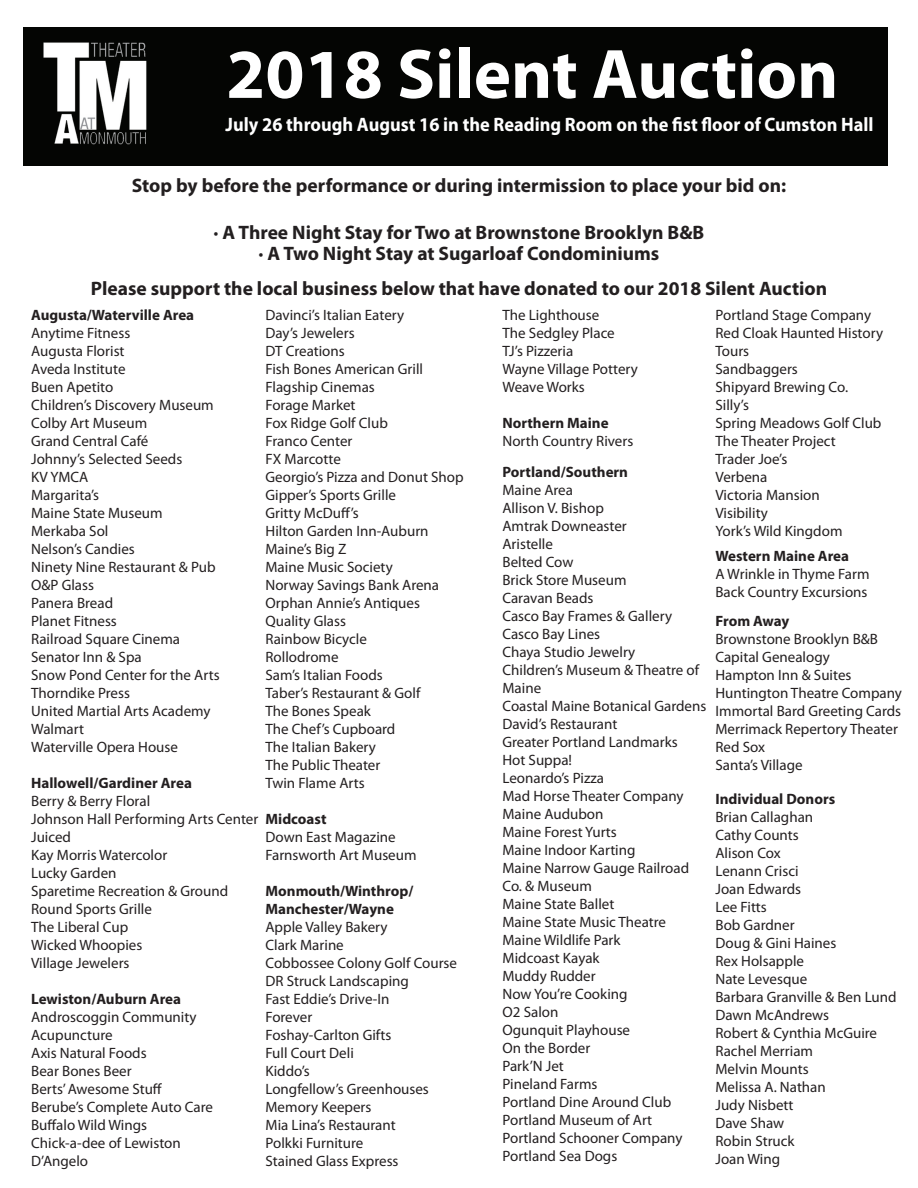
<style>
.page{position:relative;width:918px;height:1188px;background:#fff}
.page>*{position:absolute;margin:0;border:0;box-sizing:border-box;transform-origin:0 0}
.t1{font:700 70.5px "Myriad Pro";color:#fff}
.t2{font:700 19.5px/21px "Myriad Pro";color:#231f20;text-align:center}
.t3{font:700 19.5px "Myriad Pro";color:#fff;scale:.94 1}
.t4{font:15px/18px "Myriad Pro";color:#231f20}
.t5{font:700 15px/18px "Myriad Pro";color:#231f20}
</style>
<div class="page">
<div style="left:23px;top:27px;width:864px;height:139px;background:#040503"></div>
<img style="left:43px;top:42px;width:104px;height:103px">
<h1 class="t1" style="left:226px;top:28px;width:614px">2018 Silent Auction</h1>
<h2 class="t3" style="left:226px;top:112px;width:691px">July 26 through August 16 in the Reading Room on the fist floor of Cumston Hall</h2>
<h2 class="t2" style="left:132px;top:174px;width:656px">Stop by before the performance or during intermission to place your bid on:</h2>
<h2 class="t2" style="left:214px;top:221px;width:492px">· A Three Night Stay for Two at Brownstone Brooklyn B&amp;B · A Two Night Stay at Sugarloaf Condominiums</h2>
<h2 class="t2" style="left:91px;top:277px;width:738px">Please support the local business below that have donated to our 2018 Silent Auction</h2>
<p class="t5" style="left:31px;top:306px;width:165px">Augusta/Waterville Area</p>
<p class="t4" style="left:31px;top:324px;width:190px">Anytime Fitness<br>Augusta Florist<br>Aveda Institute<br>Buen Apetito<br>Children’s Discovery Museum<br>Colby Art Museum<br>Grand Central Café<br>Johnny’s Selected Seeds<br>KV YMCA<br>Margarita’s<br>Maine State Museum<br>Merkaba Sol<br>Nelson’s Candies<br>Ninety Nine Restaurant &amp; Pub<br>O&amp;P Glass<br>Panera Bread<br>Planet Fitness<br>Railroad Square Cinema<br>Senator Inn &amp; Spa<br>Snow Pond Center for the Arts<br>Thorndike Press<br>United Martial Arts Academy<br>Walmart<br>Waterville Opera House</p>
<p class="t5" style="left:31px;top:774px;width:162px">Hallowell/Gardiner Area</p>
<p class="t4" style="left:31px;top:792px;width:229px">Berry &amp; Berry Floral<br>Johnson Hall Performing Arts Center<br>Juiced<br>Kay Morris Watercolor<br>Lucky Garden<br>Sparetime Recreation &amp; Ground<br>Round Sports Grille<br>The Liberal Cup<br>Wicked Whoopies<br>Village Jewelers</p>
<p class="t5" style="left:31px;top:990px;width:151px">Lewiston/Auburn Area</p>
<p class="t4" style="left:31px;top:1008px;width:183px">Androscoggin Community<br>Acupuncture<br>Axis Natural Foods<br>Bear Bones Beer<br>Berts’ Awesome Stuff<br>Berube’s Complete Auto Care<br>Buffalo Wild Wings<br>Chick-a-dee of Lewiston<br>D’Angelo</p>
<p class="t4" style="left:265px;top:306px;width:200px">Davinci’s Italian Eatery<br>Day’s Jewelers<br>DT Creations<br>Fish Bones American Grill<br>Flagship Cinemas<br>Forage Market<br>Fox Ridge Golf Club<br>Franco Center<br>FX Marcotte<br>Georgio’s Pizza and Donut Shop<br>Gipper’s Sports Grille<br>Gritty McDuff’s<br>Hilton Garden Inn-Auburn<br>Maine’s Big Z<br>Maine Music Society<br>Norway Savings Bank Arena<br>Orphan Annie’s Antiques<br>Quality Glass<br>Rainbow Bicycle<br>Rollodrome<br>Sam’s Italian Foods<br>Taber’s Restaurant &amp; Golf<br>The Bones Speak<br>The Chef’s Cupboard<br>The Italian Bakery<br>The Public Theater<br>Twin Flame Arts</p>
<p class="t5" style="left:265px;top:810px;width:63px">Midcoast</p>
<p class="t4" style="left:265px;top:828px;width:153px">Down East Magazine<br>Farnsworth Art Museum</p>
<p class="t5" style="left:265px;top:882px;width:149px">Monmouth/Winthrop/<br>Manchester/Wayne</p>
<p class="t4" style="left:265px;top:918px;width:193px">Apple Valley Bakery<br>Clark Marine<br>Cobbossee Colony Golf Course<br>DR Struck Landscaping<br>Fast Eddie’s Drive-In<br>Forever<br>Foshay-Carlton Gifts<br>Full Court Deli<br>Kiddo’s<br>Longfellow’s Greenhouses<br>Memory Keepers<br>Mia Lina’s Restaurant<br>Polkki Furniture<br>Stained Glass Express</p>
<p class="t4" style="left:502px;top:306px;width:137px">The Lighthouse<br>The Sedgley Place<br>TJ’s Pizzeria<br>Wayne Village Pottery<br>Weave Works</p>
<p class="t5" style="left:502px;top:414px;width:108px">Northern Maine</p>
<p class="t4" style="left:502px;top:432px;width:132px">North Country Rivers</p>
<p class="t5" style="left:502px;top:462px;width:127px">Portland/Southern</p>
<p class="t4" style="left:502px;top:481px;width:205px">Maine Area<br>Allison V. Bishop<br>Amtrak Downeaster<br>Aristelle<br>Belted Cow<br>Brick Store Museum<br>Caravan Beads<br>Casco Bay Frames &amp; Gallery<br>Casco Bay Lines<br>Chaya Studio Jewelry<br>Children’s Museum &amp; Theatre of<br>Maine<br>Coastal Maine Botanical Gardens<br>David’s Restaurant<br>Greater Portland Landmarks<br>Hot Suppa!<br>Leonardo’s Pizza<br>Mad Horse Theater Company<br>Maine Audubon<br>Maine Forest Yurts<br>Maine Indoor Karting<br>Maine Narrow Gauge Railroad<br>Co. &amp; Museum<br>Maine State Ballet<br>Maine State Music Theatre<br>Maine Wildlife Park<br>Midcoast Kayak<br>Muddy Rudder<br>Now You’re Cooking<br>O2 Salon<br>Ogunquit Playhouse<br>On the Border<br>Park’N Jet<br>Pineland Farms<br>Portland Dine Around Club<br>Portland Museum of Art<br>Portland Schooner Company<br>Portland Sea Dogs</p>
<p class="t4" style="left:715px;top:306px;width:169px">Portland Stage Company<br>Red Cloak Haunted History<br>Tours<br>Sandbaggers<br>Shipyard Brewing Co.<br>Silly’s<br>Spring Meadows Golf Club<br>The Theater Project<br>Trader Joe’s<br>Verbena<br>Victoria Mansion<br>Visibility<br>York’s Wild Kingdom</p>
<p class="t5" style="left:715px;top:547px;width:135px">Western Maine Area</p>
<p class="t4" style="left:715px;top:565px;width:156px">A Wrinkle in Thyme Farm<br>Back Country Excursions</p>
<p class="t5" style="left:715px;top:612px;width:76px">From Away</p>
<p class="t4" style="left:715px;top:630px;width:188px">Brownstone Brooklyn B&amp;B<br>Capital Genealogy<br>Hampton Inn &amp; Suites<br>Huntington Theatre Company<br>Immortal Bard Greeting Cards<br>Merrimack Repertory Theater<br>Red Sox<br>Santa’s Village</p>
<p class="t5" style="left:715px;top:790px;width:121px">Individual Donors</p>
<p class="t4" style="left:715px;top:808px;width:183px">Brian Callaghan<br>Cathy Counts<br>Alison Cox<br>Lenann Crisci<br>Joan Edwards<br>Lee Fitts<br>Bob Gardner<br>Doug &amp; Gini Haines<br>Rex Holsapple<br>Nate Levesque<br>Barbara Granville &amp; Ben Lund<br>Dawn McAndrews<br>Robert &amp; Cynthia McGuire<br>Rachel Merriam<br>Melvin Mounts<br>Melissa A. Nathan<br>Judy Nisbett<br>Dave Shaw<br>Robin Struck<br>Joan Wing</p>
</div>
